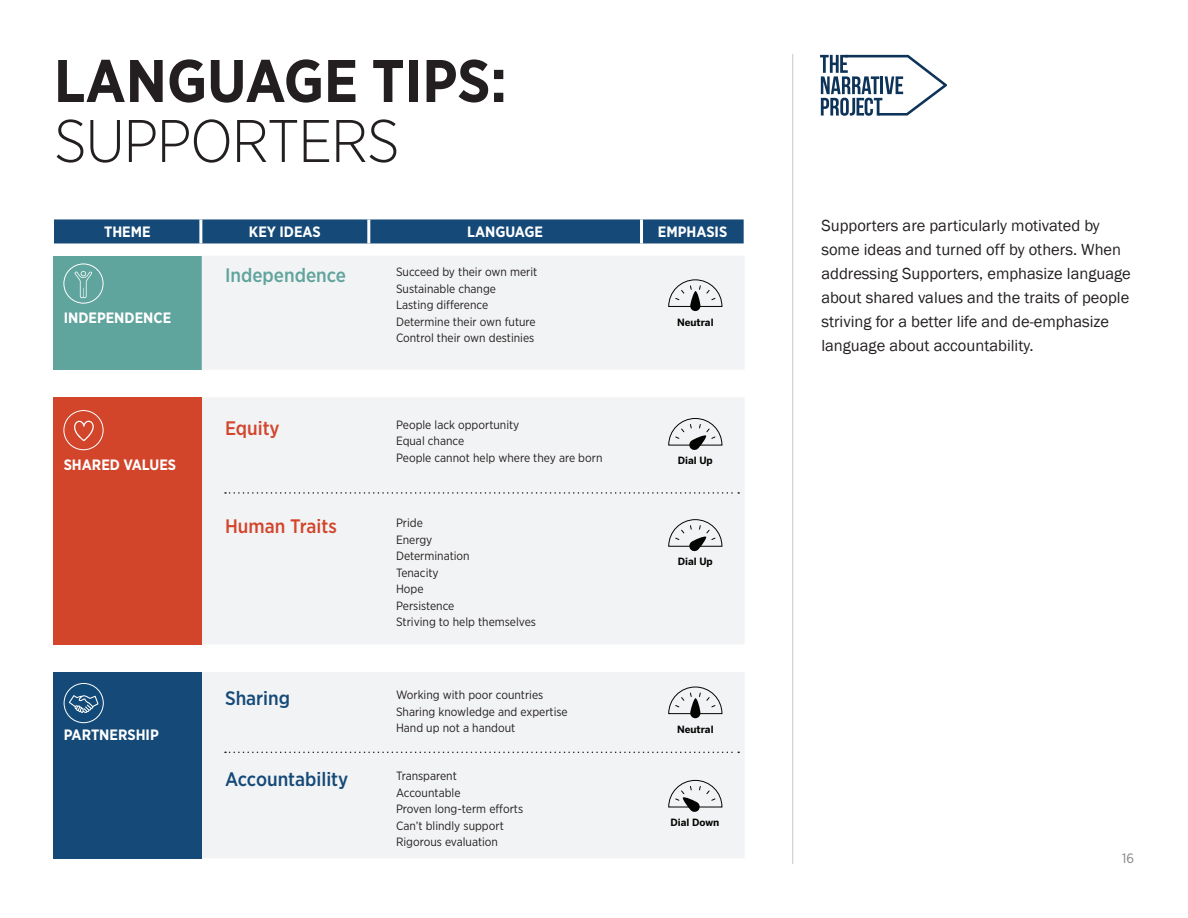
<style>
.page{position:relative;width:1188px;height:918px;background:#fff}
.page>*{position:absolute;margin:0;border:0;box-sizing:border-box;transform-origin:0 0}
.t1{font:700 60px/60px "Gotham Narrow";color:#231f20}
.t2{font:500 19.5px "Gotham Narrow";color:#144978}
.t3{font:500 19.5px "Gotham Narrow";color:#d2452b}
.t4{font:500 19.5px "Gotham Narrow";color:#60a49e}
.t5{font:16.5px/24px "Franklin Gothic";color:#231f20}
.t6{font:700 15px "Gotham Narrow";color:#fff}
.t7{font:13.5px "Gotham Narrow";color:#7f8080}
.t8{font:12px "Gotham Narrow";color:#231f20}
.t9{font:700 9.9px "Benton Sans";color:#040503}
.s1{font-weight:300}
</style>
<div class="page">
<hr style="left:792px;top:54px;width:1px;height:810px;background:#cccccb">
<svg style="left:820px;top:55px;width:127px;height:61px"></svg>
<div style="left:53px;top:256px;width:149px;height:114px;background:#60a49e"></div>
<svg style="left:202px;top:256px;width:542px;height:602px;fill:#f2f3f4"></svg>
<div style="left:53px;top:397px;width:149px;height:247px;background:#d2452b"></div>
<div style="left:53px;top:672px;width:149px;height:186px;background:#144978"></div>
<svg style="left:225px;top:492px;width:514px;height:2px"></svg>
<svg style="left:225px;top:752px;width:514px;height:1px"></svg>
<div style="left:54px;top:219px;width:690px;height:24px;background:#144978"></div>
<hr style="left:640px;top:219px;width:3px;height:24px;background:#fff">
<hr style="left:199px;top:219px;width:3px;height:24px;background:#fff">
<hr style="left:367px;top:219px;width:3px;height:24px;background:#fff">
<svg style="left:668px;top:418px;width:54px;height:33px"></svg>
<svg style="left:668px;top:687px;width:54px;height:27px"></svg>
<svg style="left:690px;top:698px;width:10px;height:20px"></svg>
<svg style="left:668px;top:279px;width:54px;height:28px"></svg>
<svg style="left:690px;top:291px;width:10px;height:20px"></svg>
<svg style="left:668px;top:519px;width:54px;height:33px"></svg>
<svg style="left:668px;top:780px;width:54px;height:33px"></svg>
<svg style="left:74px;top:271px;width:18px;height:27px"></svg>
<div style="left:64px;top:264px;width:39px;height:40px;border:1px solid #fff;border-radius:50%"></div>
<svg style="left:74px;top:421px;width:20px;height:20px"></svg>
<div style="left:64px;top:410px;width:39px;height:40px;border:1px solid #fff;border-radius:50%"></div>
<svg style="left:69px;top:695px;width:30px;height:18px"></svg>
<div style="left:64px;top:683px;width:40px;height:40px;border:1px solid #fff;border-radius:50%"></div>
<p class="t1" style="left:54px;top:50px;width:454px">LANGUAGE TIPS:<br><span class="s1">SUPPORTERS</span></p>
<p class="t6" style="left:104px;top:223px;width:48px">THEME</p>
<p class="t6" style="left:249px;top:223px;width:73px">KEY IDEAS</p>
<p class="t6" style="left:467px;top:223px;width:78px">LANGUAGE</p>
<p class="t6" style="left:658px;top:223px;width:71px">EMPHASIS</p>
<p class="t6" style="left:64px;top:308px;width:109px">INDEPENDENCE</p>
<p class="t6" style="left:64px;top:456px;width:114px">SHARED VALUES</p>
<p class="t6" style="left:64px;top:726px;width:97px">PARTNERSHIP</p>
<p class="t4" style="left:225px;top:264px;width:123px">Independence</p>
<p class="t8" style="left:396px;top:265px;width:143px">Succeed by their own merit</p>
<p class="t8" style="left:396px;top:281px;width:102px">Sustainable change</p>
<p class="t8" style="left:396px;top:298px;width:94px">Lasting difference</p>
<p class="t8" style="left:396px;top:314px;width:141px">Determine their own future</p>
<p class="t8" style="left:396px;top:331px;width:140px">Control their own destinies</p>
<p class="t3" style="left:225px;top:416px;width:56px">Equity</p>
<p class="t8" style="left:396px;top:417px;width:125px">People lack opportunity</p>
<p class="t8" style="left:396px;top:434px;width:70px">Equal chance</p>
<p class="t8" style="left:396px;top:450px;width:208px">People cannot help where they are born</p>
<p class="t3" style="left:225px;top:515px;width:113px">Human Traits</p>
<p class="t8" style="left:396px;top:516px;width:28px">Pride</p>
<p class="t8" style="left:396px;top:532px;width:38px">Energy</p>
<p class="t8" style="left:396px;top:549px;width:75px">Determination</p>
<p class="t8" style="left:396px;top:565px;width:44px">Tenacity</p>
<p class="t8" style="left:396px;top:582px;width:29px">Hope</p>
<p class="t8" style="left:396px;top:598px;width:60px">Persistence</p>
<p class="t8" style="left:396px;top:615px;width:141px">Striving to help themselves</p>
<p class="t2" style="left:225px;top:687px;width:67px">Sharing</p>
<p class="t2" style="left:225px;top:768px;width:125px">Accountability</p>
<p class="t8" style="left:396px;top:688px;width:149px">Working with poor countries</p>
<p class="t8" style="left:396px;top:704px;width:173px">Sharing knowledge and expertise</p>
<p class="t8" style="left:396px;top:721px;width:121px">Hand up not a handout</p>
<p class="t8" style="left:396px;top:769px;width:62px">Transparent</p>
<p class="t8" style="left:396px;top:785px;width:66px">Accountable</p>
<p class="t8" style="left:396px;top:802px;width:129px">Proven long-term efforts</p>
<p class="t8" style="left:396px;top:818px;width:109px">Can’t blindly support</p>
<p class="t8" style="left:396px;top:835px;width:104px">Rigorous evaluation</p>
<p class="t9" style="left:677px;top:316px;width:38px">Neutral</p>
<p class="t9" style="left:678px;top:455px;width:37px">Dial Up</p>
<p class="t9" style="left:678px;top:556px;width:37px">Dial Up</p>
<p class="t9" style="left:677px;top:723px;width:38px">Neutral</p>
<p class="t9" style="left:671px;top:817px;width:50px">Dial Down</p>
<p class="t5" style="left:821px;top:214px;width:311px">Supporters are particularly motivated by some ideas and turned off by others. When addressing Supporters, emphasize language about shared values and the traits of people striving for a better life and de-emphasize language about accountability.</p>
<p class="t7" style="left:1122px;top:850px;width:13px">16</p>
</div>
